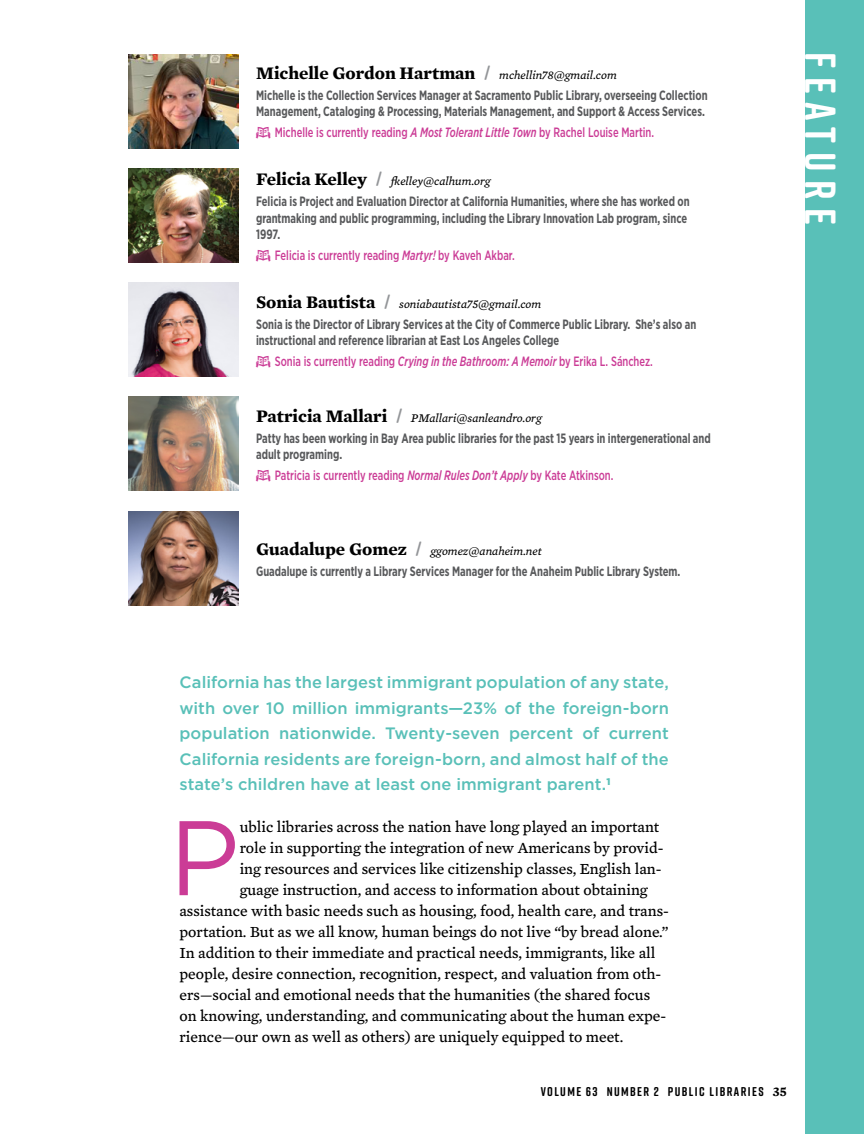
<style>
.page{position:relative;width:864px;height:1134px;background:#fff}
.page>*{position:absolute;margin:0;border:0;box-sizing:border-box;transform-origin:0 0}
.t1{font:105.75px "Gotham";color:#cb3c96}
.t2{font:700 43.5px "Rift Soft";letter-spacing:.2em;color:#fff}
.t3{font:700 18px "Mercury Text G4";color:#000}
.t4{font:500 16.5px/25.5px "Gotham";letter-spacing:.005em;color:#59c0b8;text-align:justify}
.t5{font:15.75px "Mercury Text G4";color:#000}
.t6{font:700 13.5px/16.5px "Gotham Narrow";color:#58595b;scale:.8 1}
.t7{font:500 13.5px "Gotham Narrow";color:#cb3c96;scale:.8 1}
.t8{font:700 12.75px "Rift Soft";letter-spacing:.11em;color:#000}
.t9{font:italic 12px "Mercury Text G4";color:#000}
.s1{font-family:"Rift Soft";color:#939598}
.s2{font-weight:400;font-style:italic;font-size:12px}
.s3{font-style:italic}
.s4{font-weight:700;font-style:normal;font-size:18px}
.s5{font-family:"Rift Soft";font-weight:700;font-style:normal;font-size:18px;color:#939598}
.s6{font-family:"Mercury Text G4";font-size:13.5px}
</style>
<div class="page">
<div style="left:806px;top:0;width:58px;height:1134px;background:#59c0b8"></div>
<img style="left:129px;top:54px;width:109px;height:94px">
<img style="left:129px;top:168px;width:109px;height:94px">
<img style="left:129px;top:283px;width:109px;height:94px">
<img style="left:129px;top:397px;width:109px;height:94px">
<img style="left:129px;top:511px;width:109px;height:94px">
<p class="t3" style="left:256px;top:59px;width:362px">Michelle Gordon Hartman <span class="s1">/</span> <span class="s2">mchellin78@gmail.com</span></p>
<p class="t6" style="left:256px;top:87px;width:566px">Michelle is the Collection Services Manager at Sacramento Public Library, overseeing Collection<br>Management, Cataloging &amp; Processing, Materials Management, and Support &amp; Access Services.</p>
<p class="t7" style="left:275px;top:124px;width:476px">Michelle is currently reading <span class="s3">A Most Tolerant Little Town</span> by Rachel Louise Martin.</p>
<p class="t9" style="left:256px;top:172px;width:236px"><span class="s4">Felicia Kelley</span> <span class="s5">/</span> fkelley@calhum.org</p>
<p class="t6" style="left:256px;top:193px;width:543px">Felicia is Project and Evaluation Director at California Humanities, where she has worked on grantmaking and public programming, including the Library Innovation Lab program, since<br>1997.</p>
<p class="t7" style="left:275px;top:247px;width:301px">Felicia is currently reading <span class="s3">Martyr!</span> by Kaveh Akbar.</p>
<p class="t9" style="left:256px;top:295px;width:287px"><span class="s4">Sonia Bautista</span> <span class="s5">/</span> soniabautista75@gmail.com</p>
<p class="t6" style="left:256px;top:315px;width:552px">Sonia is the Director of Library Services at the City of Commerce Public Library. She’s also an instructional and reference librarian at East Los Angeles College</p>
<p class="t7" style="left:275px;top:353px;width:474px">Sonia is currently reading <span class="s3">Crying in the Bathroom: A Memoir</span> by Erika L. Sánchez.</p>
<p class="t9" style="left:256px;top:409px;width:287px"><span class="s4">Patricia Mallari</span> <span class="s5">/</span> PMallari@sanleandro.org</p>
<p class="t6" style="left:256px;top:430px;width:570px">Patty has been working in Bay Area public libraries for the past 15 years in intergenerational and adult programing.</p>
<p class="t7" style="left:275px;top:467px;width:425px">Patricia is currently reading <span class="s3">Normal Rules Don’t Apply</span> by Kate Atkinson.</p>
<p class="t9" style="left:256px;top:542px;width:287px"><span class="s4">Guadalupe Gomez</span> <span class="s5">/</span> ggomez@anaheim.net</p>
<p class="t6" style="left:256px;top:563px;width:532px">Guadalupe is currently a Library Services Manager for the Anaheim Public Library System.</p>
<h2 class="t2" style="left:852px;top:52px;width:174px;rotate:90deg">FEATURE</h2>
<p class="t4" style="left:180px;top:669px;width:491px">California has the largest immigrant population of any state, with over 10 million immigrants—23% of the foreign-born population nationwide. Twenty-seven percent of current California residents are foreign-born, and almost half of the state’s children have at least one immigrant parent.<sup>1</sup></p>
<h1 class="t1" style="left:169px;top:790px;width:72px">P</h1>
<p class="t5" style="left:240px;top:815px;width:421px">ublic libraries across the nation have long played an important</p>
<p class="t5" style="left:240px;top:836px;width:425px">role in supporting the integration of new Americans by provid-</p>
<p class="t5" style="left:240px;top:857px;width:423px">ing resources and services like citizenship classes, English lan-</p>
<p class="t5" style="left:240px;top:878px;width:410px">guage instruction, and access to information about obtaining</p>
<p class="t5" style="left:180px;top:899px;width:491px">assistance with basic needs such as housing, food, health care, and trans-</p>
<p class="t5" style="left:180px;top:920px;width:491px">portation. But as we all know, human beings do not live “by bread alone.”</p>
<p class="t5" style="left:180px;top:941px;width:477px">In addition to their immediate and practical needs, immigrants, like all</p>
<p class="t5" style="left:180px;top:962px;width:483px">people, desire connection, recognition, respect, and valuation from oth-</p>
<p class="t5" style="left:180px;top:983px;width:472px">ers—social and emotional needs that the humanities (the shared focus</p>
<p class="t5" style="left:180px;top:1004px;width:488px">on knowing, understanding, and communicating about the human expe-</p>
<p class="t5" style="left:180px;top:1025px;width:445px">rience—our own as well as others) are uniquely equipped to meet.</p>
<p class="t8" style="left:541px;top:1082px;width:248px">VOLUME 63 NUMBER 2 PUBLIC LIBRARIES <span class="s6">35</span></p>
</div>
